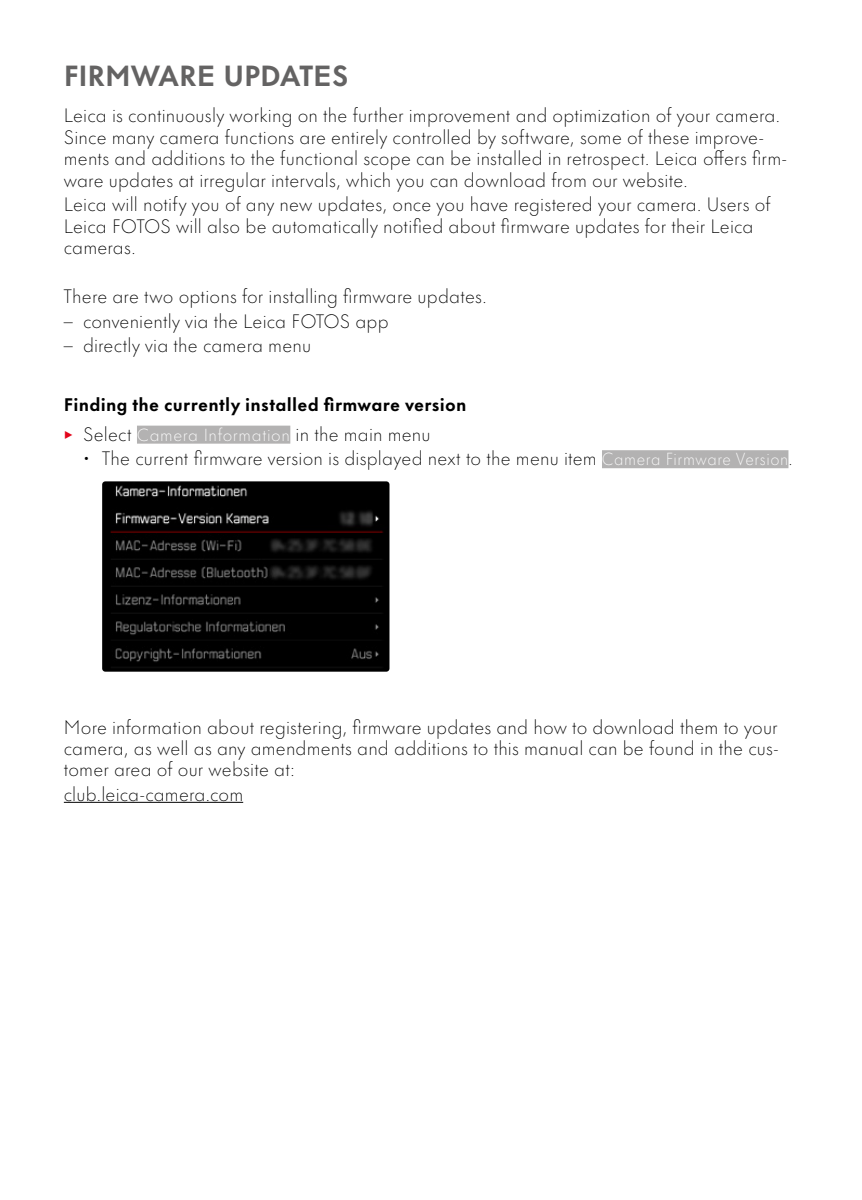
<style>
.page{position:relative;width:862px;height:1200px;background:#fff}
.page>*{position:absolute;margin:0;border:0;box-sizing:border-box;transform-origin:0 0}
.Heading____Chapter{font:700 27px "Futura Nowfor Leica Text";letter-spacing:-.005em;color:#646363}
.Text____Body_Text{font:300 18px/21.4px "Futura Nowfor Leica Text";letter-spacing:.01em;color:#000}
.Heading____Heading_04{font:700 16.88px "Futura Nowfor Leica Text";letter-spacing:.015em;color:#000}
.s1{font-family:"Corporate S";color:#e3051b}
.s2{font-size:16.2px;color:#fff}
</style>
<div class="page">
<div style="left:137px;top:425px;width:153px;height:18px;background:#b3b2b2"></div>
<div style="left:601px;top:450px;width:187px;height:18px;background:#b3b2b2"></div>
<hr style="left:64px;top:801px;width:179px;height:1px;background:#000">
<img style="left:102px;top:481px;width:287px;height:190px">
<p class="Heading____Chapter" style="left:64px;top:53px;width:286px">FIRMWARE UPDATES</p>
<p class="Text____Body_Text" style="left:64px;top:104px;width:724px">Leica is continuously working on the further improvement and optimization of your camera.<br>Since many camera functions are entirely controlled by software, some of these improve&shy;ments and additions to the functional scope can be installed in retrospect. Leica offers firm&shy;ware updates at irregular intervals, which you can download from our website.</p>
<p class="Text____Body_Text" style="left:64px;top:193px;width:707px">Leica will notify you of any new updates, once you have registered your camera. Users of<br>Leica FOTOS will also be automatically notified about firmware updates for their Leica cameras.</p>
<p class="Text____Body_Text" style="left:64px;top:285px;width:424px">There are two options for installing firmware updates.</p>
<p class="Text____Body_Text" style="left:64px;top:309px;width:326px">– conveniently via the Leica FOTOS app</p>
<p class="Text____Body_Text" style="left:64px;top:334px;width:249px">– directly via the camera menu</p>
<p class="Heading____Heading_04" style="left:64px;top:390px;width:404px">Finding the currently installed firmware version</p>
<p class="Text____Body_Text" style="left:64px;top:422px;width:368px"><span class="s1">▸</span> Select <span class="s2">Camera Information</span> in the main menu</p>
<p class="Text____Body_Text" style="left:83px;top:447px;width:710px">• The current firmware version is displayed next to the menu item <span class="s2">Camera Firmware Version</span>.</p>
<p class="Text____Body_Text" style="left:64px;top:715px;width:715px;text-align:justify">More information about registering, firmware updates and how to download them to your camera, as well as any amendments and additions to this manual can be found in the cus&shy;tomer area of our website at:</p>
<p class="Text____Body_Text" style="left:64px;top:782px;width:181px">club.leica-camera.com</p>
</div>
